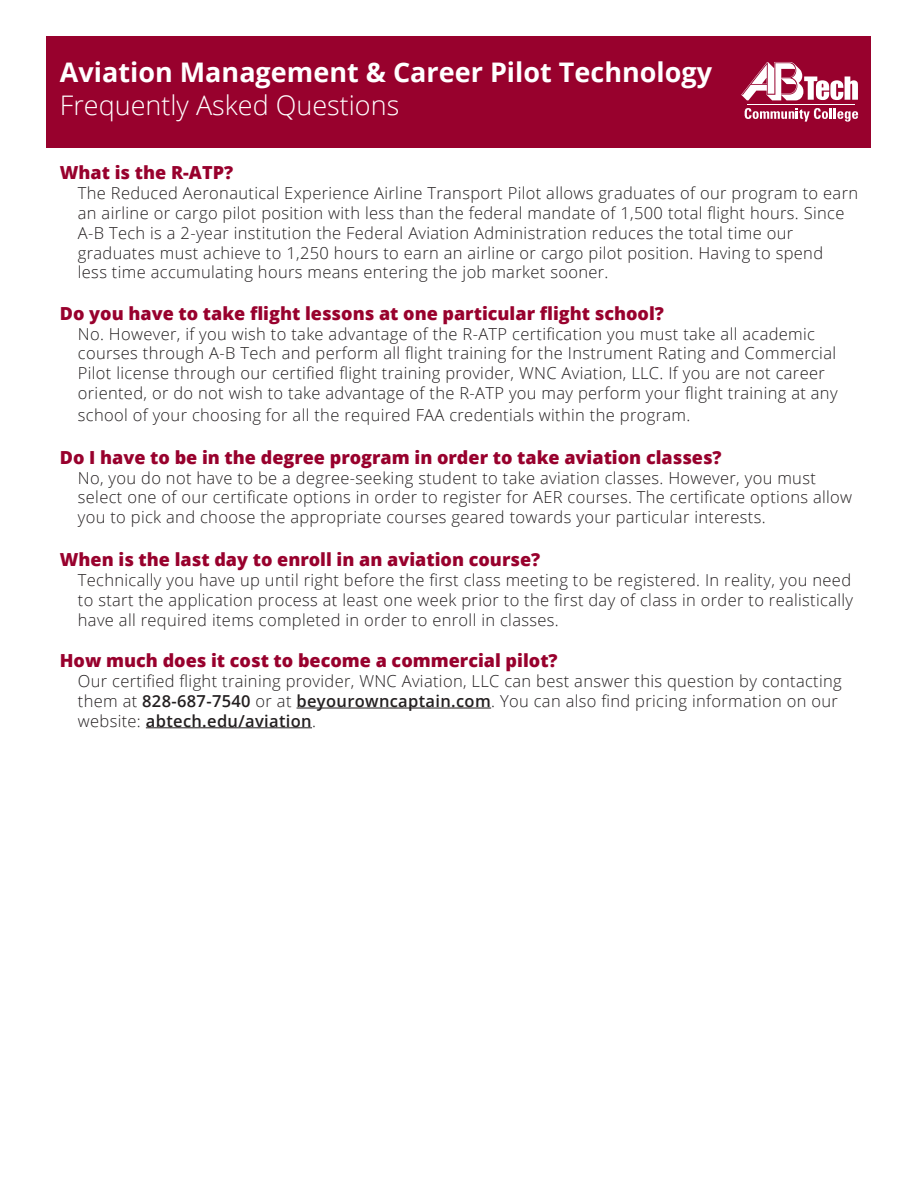
<style>
.page{position:relative;width:918px;height:1188px;background:#fff}
.page>*{position:absolute;margin:0;border:0;box-sizing:border-box;transform-origin:0 0}
.t1{font:700 27px "Open Sans";color:#fff}
.t2{font:300 27px "Open Sans";color:#fff}
.t3{font:800 18px "Open Sans";color:#98012d}
.t4{font:300 16.5px/19.8px "Open Sans";letter-spacing:.02em;color:#231f20}
.s1{font-weight:600}
</style>
<div class="page">
<div style="left:47px;top:36px;width:824px;height:112px;background:#98012d"></div>
<svg style="left:741px;top:62px;width:117px;height:38px"></svg>
<svg style="left:745px;top:108px;width:113px;height:14px"></svg>
<hr style="left:748px;top:104px;width:107px;height:1px;background:#fff">
<hr style="left:297px;top:708px;width:194px;height:1px;background:#231f20">
<hr style="left:146px;top:727px;width:166px;height:1px;background:#231f20">
<p class="t1" style="left:60px;top:53px;width:654px">Aviation Management &amp; Career Pilot Technology</p>
<p class="t2" style="left:60px;top:86px;width:341px">Frequently Asked Questions</p>
<p class="t3" style="left:60px;top:159px;width:175px">What is the R-ATP?</p>
<p class="t4" style="left:78px;top:183px;width:782px">The Reduced Aeronautical Experience Airline Transport Pilot allows graduates of our program to earn an airline or cargo pilot position with less than the federal mandate of 1,500 total flight hours. Since<br>A-B Tech is a 2-year institution the Federal Aviation Administration reduces the total time our</p>
<p class="t4" style="left:78px;top:242px;width:747px">graduates must achieve to 1,250 hours to earn an airline or cargo pilot position. Having to spend</p>
<p class="t4" style="left:78px;top:262px;width:532px">less time accumulating hours means entering the job market sooner.</p>
<p class="t3" style="left:60px;top:300px;width:606px">Do you have to take flight lessons at one particular flight school?</p>
<p class="t4" style="left:78px;top:323px;width:761px">No. However, if you wish to take advantage of the R-ATP certification you must take all academic courses through A-B Tech and perform all flight training for the Instrument Rating and Commercial Pilot license through our certified flight training provider, WNC Aviation, LLC. If you are not career oriented, or do not wish to take advantage of the R-ATP you may perform your flight training at any</p>
<p class="t4" style="left:78px;top:404px;width:614px">school of your choosing for all the required FAA credentials within the program.</p>
<p class="t3" style="left:60px;top:444px;width:663px">Do I have to be in the degree program in order to take aviation classes?</p>
<p class="t4" style="left:78px;top:467px;width:776px">No, you do not have to be a degree-seeking student to take aviation classes. However, you must select one of our certificate options in order to register for AER courses. The certificate options allow you to pick and choose the appropriate courses geared towards your particular interests.</p>
<p class="t3" style="left:60px;top:546px;width:482px">When is the last day to enroll in an aviation course?</p>
<p class="t4" style="left:78px;top:570px;width:777px">Technically you have up until right before the first class meeting to be registered. In reality, you need to start the application process at least one week prior to the first day of class in order to realistically have all required items completed in order to enroll in classes.</p>
<p class="t3" style="left:60px;top:647px;width:499px">How much does it cost to become a commercial pilot?</p>
<p class="t4" style="left:78px;top:671px;width:766px">Our certified flight training provider, WNC Aviation, LLC can best answer this question by contacting them at <span class="s1">828-687-7540</span> or at <span class="s1">beyourowncaptain.com</span>. You can also find pricing information on our website: <span class="s1">abtech.edu/aviation</span>.</p>
</div>
